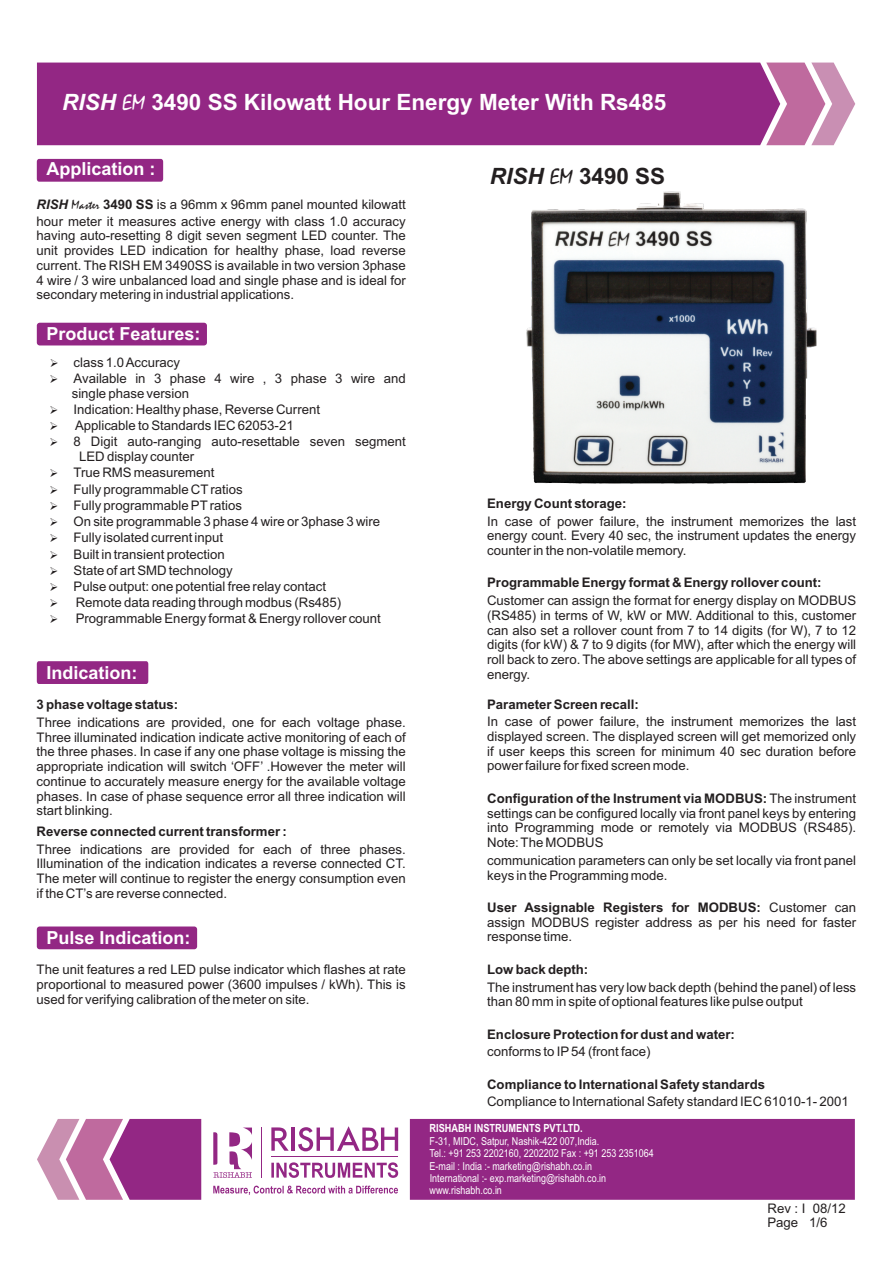
<style>
.page{position:relative;width:893px;height:1263px;background:#fff}
.page>*{position:absolute;margin:0;border:0;box-sizing:border-box;transform-origin:0 0}
.t1{font:700 22.5px "Arial";color:#fff}
.t2{font:700 22.5px "Arial";color:#231f20}
.t3{font:700 18px "Arial";color:#fff}
.t4{font:13.2px/14.7px "Arial";color:#231f20;text-align:justify}
.t5{font:700 13.2px "Arial";color:#231f20}
.t6{font:700 11.25px "Arial Narrow";color:#fff}
.t7{font:10.95px/12.5px "Arial Narrow";color:#fff}
.s1{font-style:italic}
.s2{font-family:"Mistral";font-weight:400}
.s3{font-weight:700;font-style:italic}
.s4{font-family:"Mistral"}
.s5{font-weight:700}
</style>
<div class="page">
<svg style="left:780px;top:63px;width:75px;height:82px"></svg>
<div style="left:37px;top:63px;width:743px;height:82px;background:#932784"></div>
<div style="left:37px;top:323px;width:170px;height:22px;background:#932784;border-radius:3px"></div>
<div style="left:37px;top:159px;width:126px;height:23px;background:#932784;border-radius:3px"></div>
<div style="left:37px;top:661px;width:111px;height:23px;background:#932784"></div>
<div style="left:37px;top:926px;width:160px;height:23px;background:#932784;border-radius:3px"></div>
<img style="left:526px;top:191px;width:291px;height:293px">
<svg style="left:37px;top:1119px;width:73px;height:81px"></svg>
<svg style="left:110px;top:1119px;width:745px;height:81px;fill:#932784"></svg>
<h1 class="t1" style="left:62px;top:93px;width:606px"><span class="s1">RISH</span> <span class="s2">EM</span> 3490 SS Kilowatt Hour Energy Meter With Rs485</h1>
<h2 class="t3" style="left:47px;top:161px;width:111px">Application :</h2>
<p class="t4" style="left:37px;top:198px;width:371px;line-height:16px"><span class="s3">RISH</span> <span class="s4">Master</span> <span class="s5">3490 SS</span> is a 96mm x 96mm panel mounted kilowatt hour meter it measures active energy with class 1.0 accuracy</p>
<p class="t4" style="left:37px;top:229px;width:371px">having auto-resetting 8 digit seven segment LED counter. The unit provides LED indication for healthy phase, load reverse current. The RISH EM 3490SS is available in two version 3phase 4 wire / 3 wire unbalanced load and single phase and is ideal for secondary metering in industrial applications.</p>
<h2 class="t3" style="left:47px;top:327px;width:156px">Product Features:</h2>
<p class="t4" style="left:50px;top:356px;width:132px">➢ class 1.0 Accuracy</p>
<p class="t4" style="left:72px;top:372px;width:335px;text-indent:-22px">➢ Available in 3 phase 4 wire , 3 phase 3 wire and single phase version</p>
<p class="t4" style="left:50px;top:403px;width:272px">➢ Indication: Healthy phase, Reverse Current</p>
<p class="t4" style="left:50px;top:419px;width:246px">➢ Applicable to Standards IEC 62053-21</p>
<p class="t4" style="left:79px;top:436px;width:328px;text-indent:-29px">➢ 8 Digit auto-ranging auto-resettable seven segment<br>LED display counter</p>
<p class="t4" style="left:50px;top:467px;width:166px">➢ True RMS measurement</p>
<p class="t4" style="left:50px;top:483px;width:195px">➢ Fully programmable CTratios</p>
<p class="t4" style="left:50px;top:499px;width:194px">➢ Fully programmable PTratios</p>
<p class="t4" style="left:50px;top:515px;width:332px">➢ On site programmable 3 phase 4 wire or 3phase 3 wire</p>
<p class="t4" style="left:50px;top:531px;width:175px">➢ Fully isolated current input</p>
<p class="t4" style="left:50px;top:548px;width:177px">➢ Built in transient protection</p>
<p class="t4" style="left:50px;top:564px;width:185px">➢ State of art SMD technology</p>
<p class="t4" style="left:50px;top:580px;width:278px">➢ Pulse output: one potential free relay contact</p>
<p class="t4" style="left:50px;top:596px;width:293px">➢ Remote data reading through modbus (Rs485)</p>
<p class="t4" style="left:50px;top:613px;width:333px">➢ Programmable Energy format &amp; Energy rollover count</p>
<h2 class="t3" style="left:47px;top:666px;width:93px">Indication:</h2>
<p class="t5" style="left:37px;top:699px;width:143px">3 phase voltage status:</p>
<p class="t4" style="left:37px;top:716px;width:371px">Three indications are provided, one for each voltage phase.<br>Three illuminated indication indicate active monitoring of each of the three phases. In case if any one phase voltage is missing the appropriate indication will switch ‘OFF’ .However the meter will continue to accurately measure energy for the available voltage phases. In case of phase sequence error all three indication will start blinking.</p>
<p class="t5" style="left:37px;top:826px;width:252px">Reverse connected current transformer :</p>
<p class="t4" style="left:37px;top:843px;width:371px">Three indications are provided for each of three phases.<br>Illumination of the indication indicates a reverse connected CT.<br>The meter will continue to register the energy consumption even if the CT’s are reverse connected.</p>
<h2 class="t3" style="left:47px;top:931px;width:146px">Pulse Indication:</h2>
<p class="t4" style="left:37px;top:963px;width:371px">The unit features a red LED pulse indicator which flashes at rate proportional to measured power (3600 impulses / kWh). This is used for verifying calibration of the meter on site.</p>
<h1 class="t2" style="left:490px;top:167px;width:177px"><span class="s1">RISH</span> <span class="s2">EM</span> 3490 SS</h1>
<p class="t5" style="left:487px;top:498px;width:141px">Energy Count storage:</p>
<p class="t4" style="left:487px;top:515px;width:371px">In case of power failure, the instrument memorizes the last energy count. Every 40 sec, the instrument updates the energy counter in the non-volatile memory.</p>
<p class="t5" style="left:487px;top:578px;width:336px">Programmable Energy format &amp; Energy rollover count:</p>
<p class="t4" style="left:487px;top:594px;width:371px">Customer can assign the format for energy display on MODBUS (RS485) in terms of W, kW or MW. Additional to this, customer can also set a rollover count from 7 to 14 digits (for W), 7 to 12 digits (for kW) &amp; 7 to 9 digits (for MW), after which the energy will roll back to zero. The above settings are applicable for all types of energy.</p>
<p class="t5" style="left:487px;top:699px;width:153px">Parameter Screen recall:</p>
<p class="t4" style="left:487px;top:715px;width:371px">In case of power failure, the instrument memorizes the last displayed screen. The displayed screen will get memorized only if user keeps this screen for minimum 40 sec duration before power failure for fixed screen mode.</p>
<p class="t4" style="left:487px;top:792px;width:371px"><span class="s5">Configuration of the Instrument via MODBUS:</span> The instrument settings can be configured locally via front panel keys by entering into Programming mode or remotely via MODBUS (RS485).<br>Note: The MODBUS</p>
<p class="t4" style="left:487px;top:854px;width:371px">communication parameters can only be set locally via front panel keys in the Programming mode.</p>
<p class="t4" style="left:487px;top:901px;width:371px"><span class="s5">User Assignable Registers for MODBUS:</span> Customer can assign MODBUS register address as per his need for faster response time.</p>
<p class="t5" style="left:487px;top:964px;width:103px">Low back depth:</p>
<p class="t4" style="left:487px;top:981px;width:371px">The instrument has very low back depth (behind the panel) of less than 80 mm in spite of optional features like pulse output</p>
<p class="t5" style="left:487px;top:1029px;width:249px">Enclosure Protection for dust and water:</p>
<p class="t4" style="left:487px;top:1045px;width:165px">conforms to IP54 (front face)</p>
<p class="t5" style="left:487px;top:1079px;width:279px">Compliance to International Safety standards</p>
<p class="t4" style="left:487px;top:1096px;width:363px">Compliance to International Safety standard IEC 61010-1- 2001</p>
<p class="t6" style="left:430px;top:1124px;width:155px">RISHABH INSTRUMENTS PVT.LTD.</p>
<p class="t7" style="left:430px;top:1136px;width:226px">F-31, MIDC, Satpur, Nashik-422 007,India.<br>Tel.: +91 253 2202160, 2202202 Fax : +91 253 2351064<br>E-mail : India :- marketing@rishabh.co.in<br>International :- exp.marketing@rishabh.co.in www.rishabh.co.in</p>
<p class="t4" style="left:767px;top:1202px;width:80px">Rev : I 08/12<br>Page 1/6</p>
</div>
